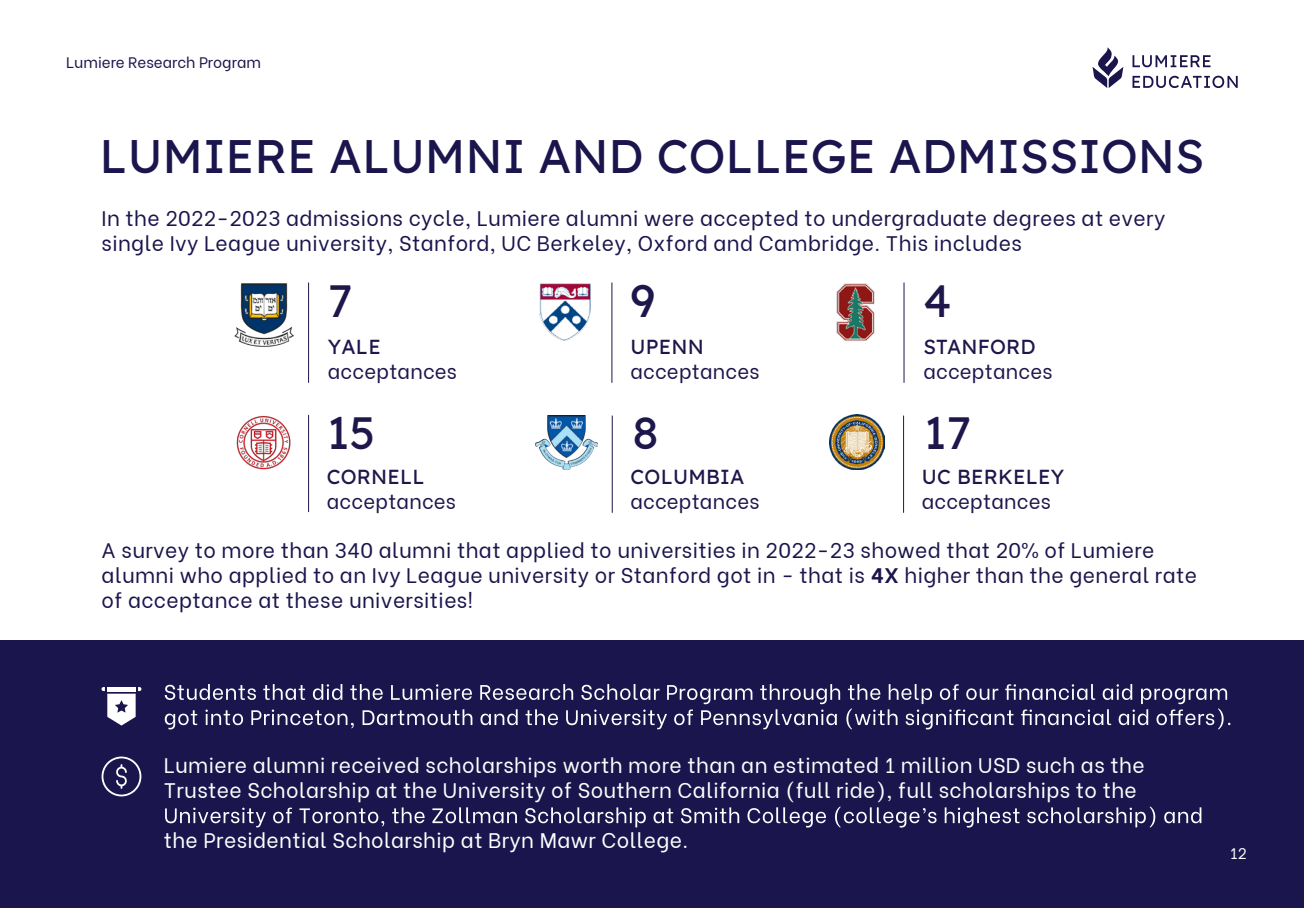
<style>
.page{position:relative;width:1304px;height:908px;background:#fff}
.page>*{position:absolute;margin:0;border:0;box-sizing:border-box;transform-origin:0 0}
.t1{font:47px "Lexend Deca";color:#1a154c}
.t2{font:45.2px "Lexend Deca";color:#1d174b}
.t3{font:21px/25.2px "Be Vietnam";letter-spacing:.02em;color:#1a154c}
.t4{font:21px/25.2px "Be Vietnam";letter-spacing:.02em;color:#fff}
.t5{font:20.4px "Be Vietnam";letter-spacing:.01em;color:#1d174b}
.t6{font:20.4px "Lexend Deca";letter-spacing:.01em;color:#1d174b}
.t7{font:15.2px "Be Vietnam";color:#1a154c}
.t8{font:15.2px "Be Vietnam";color:#fff}
.s1{font-weight:700}
</style>
<div class="page">
<div style="left:0;top:640px;width:1304px;height:267px;background:#1a154c"></div>
<svg style="left:102px;top:687px;width:39px;height:38px"></svg>
<svg style="left:165px;top:684px;width:1065px;height:45px"></svg>
<svg style="left:101px;top:756px;width:40px;height:40px"></svg>
<svg style="left:165px;top:807px;width:661px;height:20px"></svg>
<svg style="left:835px;top:806px;width:366px;height:21px"></svg>
<svg style="left:1133px;top:55px;width:78px;height:12px"></svg>
<svg style="left:1133px;top:76px;width:105px;height:12px"></svg>
<svg style="left:1092px;top:47px;width:31px;height:41px"></svg>
<img style="left:234px;top:283px;width:60px;height:63px">
<img style="left:236px;top:416px;width:55px;height:53px">
<hr style="left:904px;top:282px;width:1px;height:100px;background:#1d174b">
<img style="left:539px;top:283px;width:52px;height:57px">
<hr style="left:611px;top:282px;width:1px;height:100px;background:#1d174b">
<hr style="left:903px;top:415px;width:1px;height:97px;background:#1d174b">
<img style="left:535px;top:415px;width:62px;height:54px">
<hr style="left:612px;top:415px;width:1px;height:97px;background:#1d174b">
<hr style="left:308px;top:282px;width:1px;height:100px;background:#1d174b">
<hr style="left:308px;top:414px;width:1px;height:98px;background:#1d174b">
<img style="left:836px;top:283px;width:39px;height:58px">
<img style="left:830px;top:414px;width:55px;height:55px">
<p class="t7" style="left:66px;top:50px;width:196px">Lumiere Research Program</p>
<h1 class="t1" style="left:100px;top:117px;width:1106px">LUMIERE ALUMNI AND COLLEGE ADMISSIONS</h1>
<p class="t3" style="left:102px;top:203px;width:1065px">In the 2022-2023 admissions cycle, Lumiere alumni were accepted to undergraduate degrees at every single Ivy League university, Stanford, UC Berkeley, Oxford and Cambridge. This includes</p>
<h2 class="t2" style="left:328px;top:263px;width:26px">7</h2>
<h2 class="t2" style="left:630px;top:263px;width:26px">9</h2>
<h2 class="t2" style="left:923px;top:263px;width:30px">4</h2>
<p class="t6" style="left:328px;top:329px;width:54px">YALE</p>
<p class="t5" style="left:328px;top:354px;width:131px">acceptances</p>
<p class="t6" style="left:630px;top:329px;width:75px">UPENN</p>
<p class="t5" style="left:630px;top:354px;width:131px">acceptances</p>
<p class="t6" style="left:923px;top:329px;width:114px">STANFORD</p>
<p class="t5" style="left:923px;top:354px;width:131px">acceptances</p>
<h2 class="t2" style="left:327px;top:395px;width:50px">15</h2>
<h2 class="t2" style="left:632px;top:395px;width:28px">8</h2>
<h2 class="t2" style="left:924px;top:395px;width:49px">17</h2>
<p class="t6" style="left:327px;top:459px;width:99px">CORNELL</p>
<p class="t5" style="left:327px;top:484px;width:131px">acceptances</p>
<p class="t6" style="left:631px;top:459px;width:115px">COLUMBIA</p>
<p class="t5" style="left:630px;top:484px;width:131px">acceptances</p>
<p class="t6" style="left:922px;top:459px;width:144px">UC BERKELEY</p>
<p class="t5" style="left:922px;top:484px;width:131px">acceptances</p>
<p class="t3" style="left:102px;top:535px;width:1097px">A survey to more than 340 alumni that applied to universities in 2022-23 showed that 20% of Lumiere alumni who applied to an Ivy League university or Stanford got in - that is <span class="s1">4X</span> higher than the general rate of acceptance at these universities!</p>
<p class="t4" style="left:164px;top:750px;width:982px">Lumiere alumni received scholarships worth more than an estimated 1 million USD such as the<br>Trustee Scholarship at the University of Southern California (full ride), full scholarships to the</p>
<p class="t4" style="left:164px;top:825px;width:526px">the Presidential Scholarship at Bryn Mawr College.</p>
<p class="t8" style="left:1230px;top:840px;width:18px">12</p>
</div>
